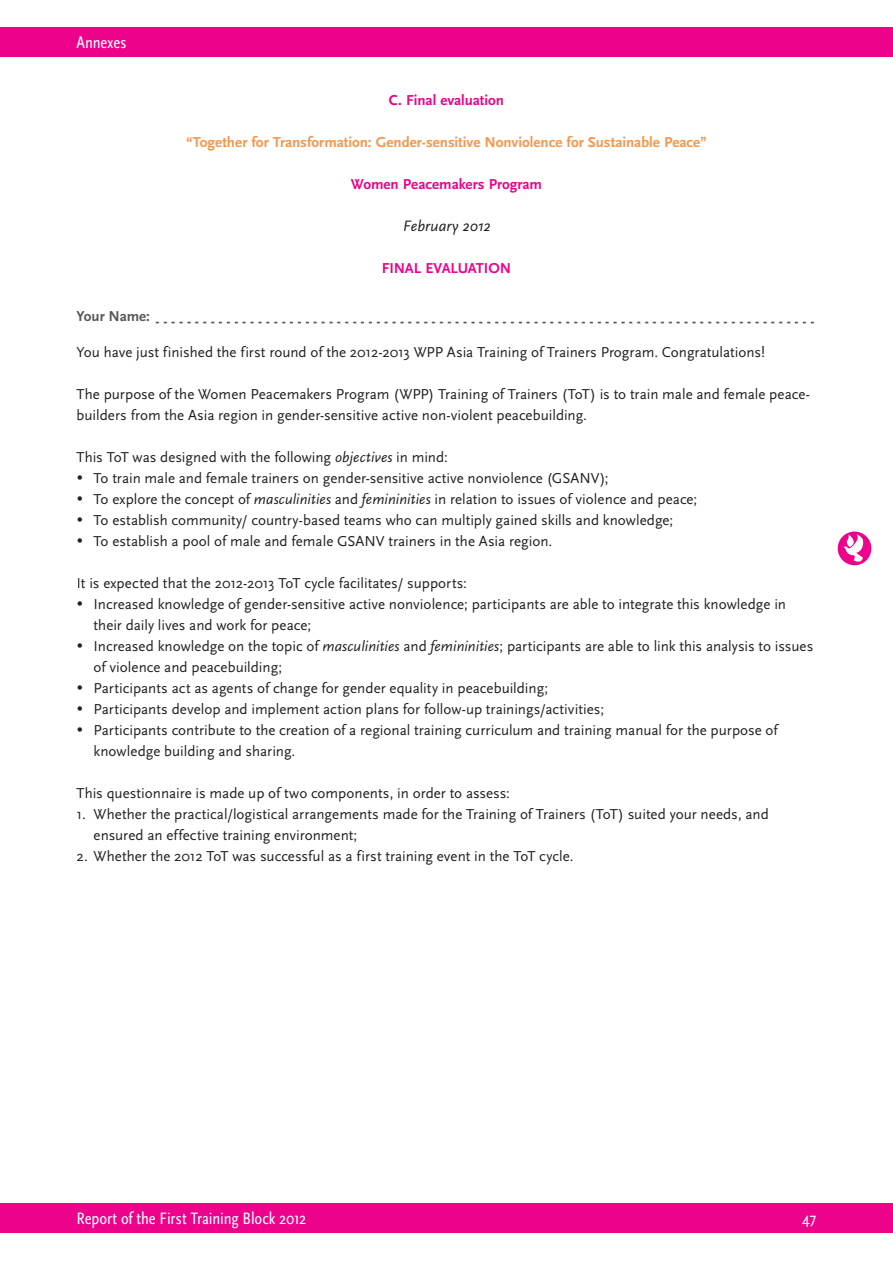
<style>
.page{position:relative;width:893px;height:1263px;background:#fff}
.page>*{position:absolute;margin:0;border:0;box-sizing:border-box;transform-origin:0 0}
.t1{font:17.25px "Scala Sans Regular Con";letter-spacing:-.005em;color:#fff}
.t2{font:italic 15.75px "Scala Sans";letter-spacing:.005em;color:#231f20}
.t3{font:15px/21px "Scala Sans";color:#231f20}
.t4{font:700 15px "Scala Sans";letter-spacing:-.01em;color:#57585a}
.t5{font:700 15px "Scala Sans";color:#f79549}
.t6{font:700 15px "Scala Sans";letter-spacing:-.005em;color:#ed028c}
.s1{font-style:italic}
</style>
<div class="page">
<div style="left:0;top:1203px;width:892px;height:30px;background:#ed028c"></div>
<div style="left:0;top:27px;width:892px;height:30px;background:#ed028c"></div>
<div style="left:838px;top:531px;width:33px;height:34px;background:#ed028c;border-radius:50%"></div>
<svg style="left:844px;top:534px;width:20px;height:28px"></svg>
<p class="t1" style="left:77px;top:33px;width:51px">Annexes</p>
<p class="t6" style="left:389px;top:92px;width:117px">C. Final evaluation</p>
<p class="t5" style="left:186px;top:134px;width:522px">“Together for Transformation: Gender-sensitive Nonviolence for Sustainable Peace”</p>
<p class="t6" style="left:351px;top:176px;width:193px">Women Peacemakers Program</p>
<p class="t2" style="left:403px;top:217px;width:89px">February 2012</p>
<p class="t6" style="left:382px;top:260px;width:131px">FINAL EVALUATION</p>
<p class="t4" style="left:77px;top:313px;width:739px">Your Name: - - - - - - - - - - - - - - - - - - - - - - - - - - - - - - - - - - - - - - - - - - - - - - - - - - - - - - - - - - - - - - - - - - - - - - - - - - - - - - - - - - - -</p>
<p class="t3" style="left:77px;top:342px;width:690px">You have just finished the first round of the 2012-2013 WPP Asia Training of Trainers Program. Congratulations!</p>
<p class="t3" style="left:77px;top:384px;width:735px">The purpose of the Women Peacemakers Program (WPP) Training of Trainers (ToT) is to train male and female peace&shy;builders from the Asia region in gender-sensitive active non-violent peacebuilding.</p>
<p class="t3" style="left:94px;top:447px;width:605px;text-indent:-17px">This ToT was designed with the following <span class="s1">objectives</span> in mind:<br>To train male and female trainers on gender-sensitive active nonviolence (GSANV);<br>To explore the concept of <span class="s1">masculinities</span> and <span class="s1">femininities</span> in relation to issues of violence and peace; To establish community/ country-based teams who can multiply gained skills and knowledge;<br>To establish a pool of male and female GSANV trainers in the Asia region.</p>
<p class="t3" style="left:94px;top:573px;width:721px;text-indent:-17px">It is expected that the 2012-2013 ToT cycle facilitates/ supports:<br>Increased knowledge of gender-sensitive active nonviolence; participants are able to integrate this knowledge in their daily lives and work for peace;<br>Increased knowledge on the topic of <span class="s1">masculinities</span> and <span class="s1">femininities</span>; participants are able to link this analysis to issues of violence and peacebuilding;<br>Participants act as agents of change for gender equality in peacebuilding;<br>Participants develop and implement action plans for follow-up trainings/activities;<br>Participants contribute to the creation of a regional training curriculum and training manual for the purpose of knowledge building and sharing.</p>
<p class="t3" style="left:77px;top:783px;width:435px">This questionnaire is made up of two components, in order to assess:</p>
<p class="t3" style="left:94px;top:804px;width:677px;text-indent:-17px">1. Whether the practical/logistical arrangements made for the Training of Trainers (ToT) suited your needs, and ensured an effective training environment;</p>
<p class="t3" style="left:77px;top:846px;width:499px">2. Whether the 2012 ToT was successful as a first training event in the ToT cycle.</p>
<p class="t1" style="left:77px;top:1209px;width:231px">Report of the First Training Block 2012</p>
<p class="t1" style="left:802px;top:1209px;width:15px">47</p>
</div>
